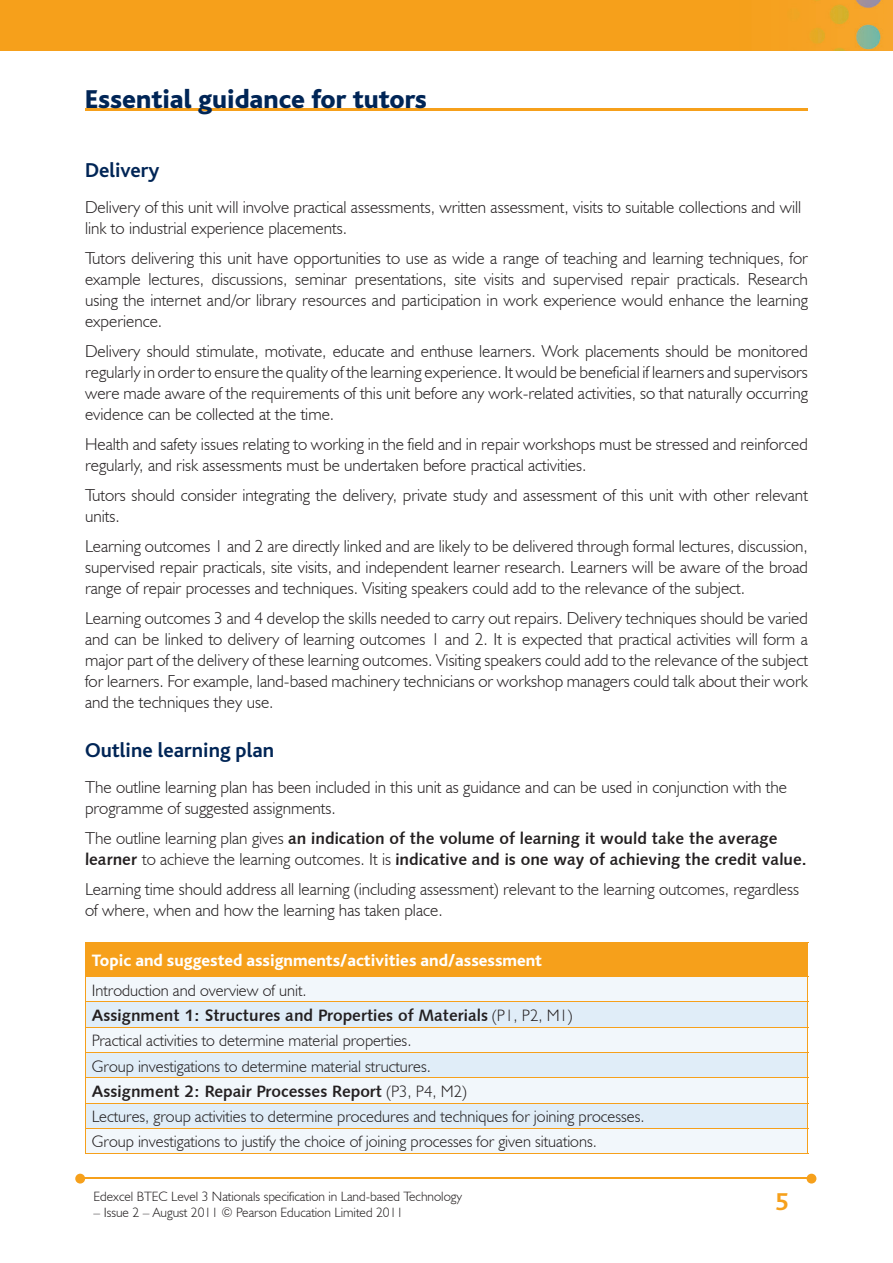
<style>
.page{position:relative;width:893px;height:1263px;background:#fff}
.page>*{position:absolute;margin:0;border:0;box-sizing:border-box;transform-origin:0 0}
.t1{font:800 27px "Bliss";color:#002556}
.t2{font:700 25.5px "Bliss";color:#f6a01b}
.t3{font:700 21px "Bliss";color:#002556}
.t4{font:300 17.25px/21px "Humanist 521 BT";color:#231f20}
.t5{font:800 17.25px "Bliss";color:#fff}
.t6{font:300 16.5px/25.3px "Humanist 521 BT";color:#231f20}
.t7{font:16.5px/21px "Humanist 531 BT Bold A";color:#231f20}
.t8{font:300 13.5px "Humanist 521 BT";color:#231f20}
.s1{font-family:"Humanist 521 BT";font-weight:300;font-size:17.25px}
.s2{font-family:"Humanist 521 BT";font-weight:300}
</style>
<div class="page">
<img style="left:0;top:0;width:893px;height:51px">
<hr style="left:82px;top:1178px;width:728px;height:1px;background:#f6a01b">
<svg style="left:807px;top:1174px;width:9px;height:9px"></svg>
<svg style="left:75px;top:1174px;width:10px;height:9px"></svg>
<hr style="left:85px;top:108px;width:723px;height:2px;background:#f6a01b">
<div style="left:85px;top:942px;width:723px;height:35px;background:#f6a01b"></div>
<div style="left:86px;top:977px;width:721px;height:176px;background:#f2f7fb"></div>
<svg style="left:86px;top:1002px;width:721px;height:126px;fill:#e0edf8"></svg>
<hr style="left:85px;top:1001px;width:723px;height:1px;background:#f6a01b">
<hr style="left:85px;top:1027px;width:723px;height:1px;background:#f6a01b">
<hr style="left:85px;top:1052px;width:723px;height:1px;background:#f6a01b">
<hr style="left:85px;top:1077px;width:723px;height:1px;background:#f6a01b">
<hr style="left:85px;top:1103px;width:723px;height:1px;background:#f6a01b">
<svg style="left:85px;top:977px;width:1px;height:176px"></svg>
<svg style="left:807px;top:977px;width:1px;height:176px"></svg>
<hr style="left:85px;top:1128px;width:723px;height:1px;background:#f6a01b">
<hr style="left:85px;top:1153px;width:723px;height:1px;background:#f6a01b">
<h1 class="t1" style="left:85px;top:85px;width:343px">Essential guidance for tutors</h1>
<p class="t3" style="left:85px;top:159px;width:76px">Delivery</p>
<p class="t4" style="left:85px;top:197px;width:718px">Delivery of this unit will involve practical assessments, written assessment, visits to suitable collections and will link to industrial experience placements.</p>
<p class="t4" style="left:85px;top:248px;width:724px;text-align:justify">Tutors delivering this unit have opportunities to use as wide a range of teaching and learning techniques, for example lectures, discussions, seminar presentations, site visits and supervised repair practicals. Research using the internet and/or library resources and participation in work experience would enhance the learning experience.</p>
<p class="t4" style="left:85px;top:341px;width:724px;text-align:justify">Delivery should stimulate, motivate, educate and enthuse learners. Work placements should be monitored regularly in order to ensure the quality of the learning experience. It would be beneficial if learners and supervisors were made aware of the requirements of this unit before any work-related activities, so that naturally occurring evidence can be collected at the time.</p>
<p class="t4" style="left:85px;top:434px;width:724px">Health and safety issues relating to working in the field and in repair workshops must be stressed and reinforced regularly, and risk assessments must be undertaken before practical activities.</p>
<p class="t4" style="left:85px;top:485px;width:724px">Tutors should consider integrating the delivery, private study and assessment of this unit with other relevant units.</p>
<p class="t4" style="left:85px;top:536px;width:724px;text-align:justify">Learning outcomes 1 and 2 are directly linked and are likely to be delivered through formal lectures, discussion, supervised repair practicals, site visits, and independent learner research. Learners will be aware of the broad range of repair processes and techniques. Visiting speakers could add to the relevance of the subject.</p>
<p class="t4" style="left:85px;top:608px;width:724px;text-align:justify">Learning outcomes 3 and 4 develop the skills needed to carry out repairs. Delivery techniques should be varied and can be linked to delivery of learning outcomes 1 and 2. It is expected that practical activities will form a major part of the delivery of these learning outcomes. Visiting speakers could add to the relevance of the subject for learners. For example, land-based machinery technicians or workshop managers could talk about their work and the techniques they use.</p>
<p class="t3" style="left:85px;top:739px;width:191px">Outline learning plan</p>
<p class="t4" style="left:85px;top:776px;width:704px">The outline learning plan has been included in this unit as guidance and can be used in conjunction with the programme of suggested assignments.</p>
<p class="t7" style="left:85px;top:827px;width:723px"><span class="s1">The outline learning plan gives</span> an indication of the volume of learning it would take the average learner <span class="s1">to achieve the learning outcomes. It is</span> indicative and is one way of achieving the credit value.</p>
<p class="t4" style="left:85px;top:878px;width:716px">Learning time should address all learning (including assessment) relevant to the learning outcomes, regardless of where, when and how the learning has taken place.</p>
<p class="t5" style="left:92px;top:951px;width:452px">Topic and suggested assignments/activities and/assessment</p>
<p class="t6" style="left:92px;top:977px;width:216px">Introduction and overview of unit.</p>
<p class="t7" style="left:92px;top:1004px;width:482px">Assignment 1: Structures and Properties of Materials <span class="s2">(P1, P2, M1)</span></p>
<p class="t6" style="left:92px;top:1027px;width:341px">Practical activities to determine material properties.<br>Group investigations to determine material structures.</p>
<p class="t7" style="left:92px;top:1080px;width:376px">Assignment 2: Repair Processes Report <span class="s2">(P3, P4, M2)</span></p>
<p class="t6" style="left:92px;top:1103px;width:554px">Lectures, group activities to determine procedures and techniques for joining processes.<br>Group investigations to justify the choice of joining processes for given situations.</p>
<p class="t8" style="left:94px;top:1188px;width:370px">Edexcel BTEC Level 3 Nationals specification in Land-based Technology</p>
<p class="t8" style="left:94px;top:1204px;width:311px">– Issue 2 – August 2011 © Pearson Education Limited 2011</p>
<h2 class="t2" style="left:775px;top:1188px;width:15px">5</h2>
</div>
